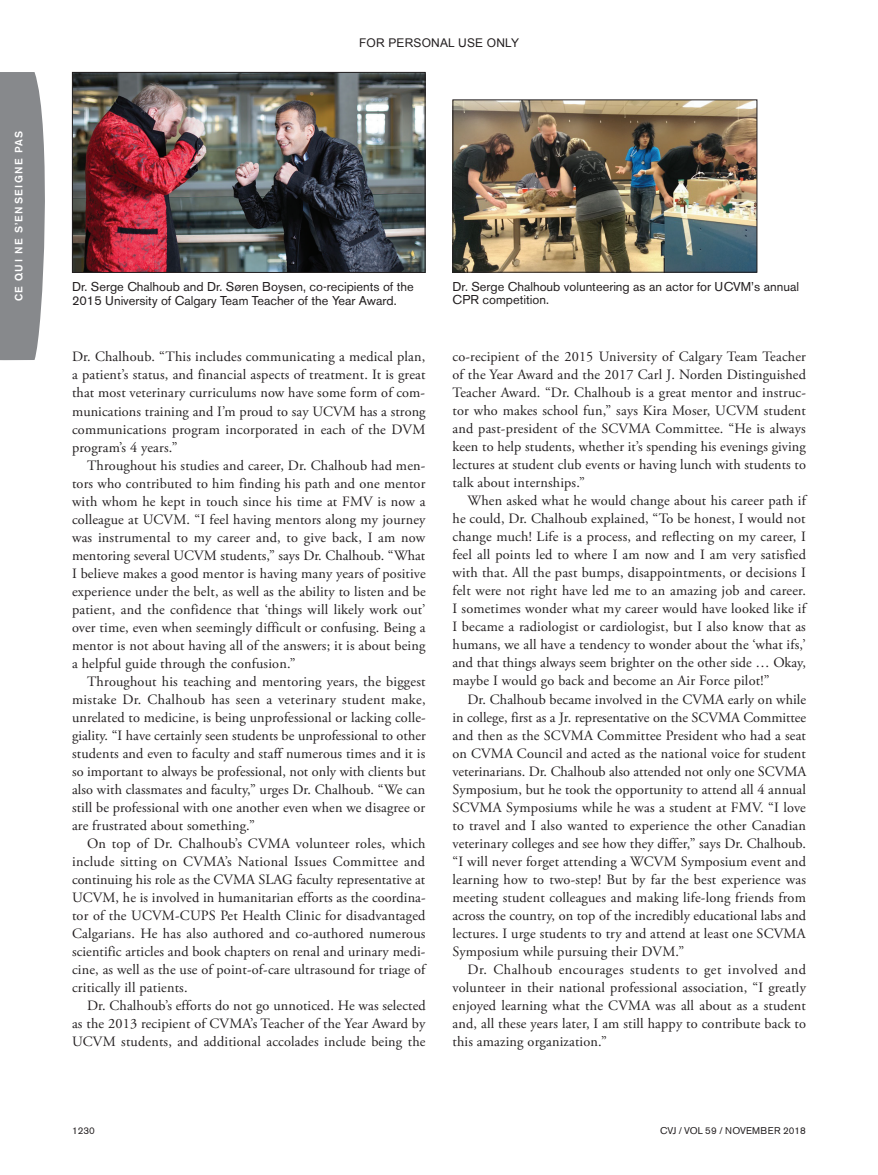
<style>
.page{position:relative;width:878px;height:1175px;background:#fff}
.page>*{position:absolute;margin:0;border:0;box-sizing:border-box;transform-origin:0 0}
.t1{font:14.25px/18px "Adobe Garamond Pro";letter-spacing:.01em;color:#231f20;text-align:justify}
.t2{font:12.75px/13.5px "Akzidenz Grotesk BE";color:#231f20}
.t3{font:12px "Arial";letter-spacing:.015em;color:#231f20}
.t4{font:500 10.5px "Akzidenz Grotesk BE";letter-spacing:.155em;color:#fff}
.t5{font:9.75px "Akzidenz Grotesk BE";color:#231f20}
</style>
<div class="page">
<div style="left:0;top:72px;width:45px;height:288px;background:#87898c"></div>
<img style="left:74px;top:74px;width:349px;height:197px">
<div style="left:72px;top:72px;width:353px;height:201px;border:1px solid #231f20"></div>
<img style="left:454px;top:101px;width:301px;height:170px">
<div style="left:452px;top:99px;width:305px;height:174px;border:1px solid #231f20"></div>
<p class="t4" style="left:12px;top:301px;width:172px;rotate:-90deg">CE QUI NE S’ENSEIGNE PAS</p>
<p class="t3" style="left:359px;top:36px;width:162px">FOR PERSONAL USE ONLY</p>
<p class="t2" style="left:72px;top:280px;width:343px">Dr. Serge Chalhoub and Dr. Søren Boysen, co-recipients of the<br>2015 University of Calgary Team Teacher of the Year Award.</p>
<p class="t2" style="left:452px;top:280px;width:348px">Dr. Serge Chalhoub volunteering as an actor for UCVM’s annual<br>CPR competition.</p>
<p class="t1" style="left:72px;top:348px;width:355px">Dr. Chalhoub. “This includes communicating a medical plan, a patient’s status, and financial aspects of treatment. It is great that most veterinary curriculums now have some form of com&shy;munications training and I’m proud to say UCVM has a strong communications program incorporated in each of the DVM program’s 4 years.”</p>
<p class="t1" style="left:72px;top:456px;width:355px;text-indent:15px">Throughout his studies and career, Dr. Chalhoub had men&shy;tors who contributed to him finding his path and one mentor with whom he kept in touch since his time at FMV is now a colleague at UCVM. “I feel having mentors along my journey was instrumental to my career and, to give back, I am now mentoring several UCVM students,” says Dr. Chalhoub. “What I believe makes a good mentor is having many years of positive experience under the belt, as well as the ability to listen and be patient, and the confidence that ‘things will likely work out’ over time, even when seemingly difficult or confusing. Being a mentor is not about having all of the answers; it is about being a helpful guide through the confusion.”</p>
<p class="t1" style="left:72px;top:672px;width:355px;text-indent:15px">Throughout his teaching and mentoring years, the biggest mistake Dr. Chalhoub has seen a veterinary student make, unrelated to medicine, is being unprofessional or lacking colle&shy;giality. “I have certainly seen students be unprofessional to other students and even to faculty and staff numerous times and it is so important to always be professional, not only with clients but also with classmates and faculty,” urges Dr. Chalhoub. “We can still be professional with one another even when we disagree or are frustrated about something.”</p>
<p class="t1" style="left:72px;top:834px;width:355px;text-indent:15px">On top of Dr. Chalhoub’s CVMA volunteer roles, which include sitting on CVMA’s National Issues Committee and continuing his role as the CVMA SLAG faculty representative at UCVM, he is involved in humanitarian efforts as the coordina&shy;tor of the UCVM-CUPS Pet Health Clinic for disadvantaged Calgarians. He has also authored and co-authored numerous scientific articles and book chapters on renal and urinary medi&shy;cine, as well as the use of point-of-care ultrasound for triage of critically ill patients.</p>
<p class="t1" style="left:72px;top:996px;width:355px;text-indent:15px">Dr. Chalhoub’s efforts do not go unnoticed. He was selected as the 2013 recipient of CVMA’s Teacher of the Year Award by UCVM students, and additional accolades include being the</p>
<p class="t1" style="left:452px;top:348px;width:355px">co-recipient of the 2015 University of Calgary Team Teacher of the Year Award and the 2017 Carl J. Norden Distinguished Teacher Award. “Dr. Chalhoub is a great mentor and instruc&shy;tor who makes school fun,” says Kira Moser, UCVM student and past-president of the SCVMA Committee. “He is always keen to help students, whether it’s spending his evenings giving lectures at student club events or having lunch with students to talk about internships.”</p>
<p class="t1" style="left:452px;top:492px;width:355px;text-indent:15px">When asked what he would change about his career path if he could, Dr. Chalhoub explained, “To be honest, I would not change much! Life is a process, and reflecting on my career, I feel all points led to where I am now and I am very satisfied with that. All the past bumps, disappointments, or decisions I felt were not right have led me to an amazing job and career.<br>I sometimes wonder what my career would have looked like if I became a radiologist or cardiologist, but I also know that as humans, we all have a tendency to wonder about the ‘what ifs,’ and that things always seem brighter on the other side … Okay, maybe I would go back and become an Air Force pilot!”</p>
<p class="t1" style="left:452px;top:690px;width:355px;text-indent:15px">Dr. Chalhoub became involved in the CVMA early on while in college, first as a Jr. representative on the SCVMA Committee and then as the SCVMA Committee President who had a seat on CVMA Council and acted as the national voice for student veterinarians. Dr. Chalhoub also attended not only one SCVMA Symposium, but he took the opportunity to attend all 4 annual SCVMA Symposiums while he was a student at FMV. “I love to travel and I also wanted to experience the other Canadian veterinary colleges and see how they differ,” says Dr. Chalhoub. “I will never forget attending a WCVM Symposium event and learning how to two-step! But by far the best experience was meeting student colleagues and making life-long friends from across the country, on top of the incredibly educational labs and lectures. I urge students to try and attend at least one SCVMA Symposium while pursuing their DVM.”</p>
<p class="t1" style="left:452px;top:960px;width:355px;text-indent:15px">Dr. Chalhoub encourages students to get involved and volunteer in their national professional association, “I greatly enjoyed learning what the CVMA was all about as a student and, all these years later, I am still happy to contribute back to this amazing organization.”</p>
<p class="t5" style="left:72px;top:1125px;width:24px">1230</p>
<p class="t5" style="left:660px;top:1125px;width:147px">CVJ / VOL 59 / NOVEMBER 2018</p>
</div>
